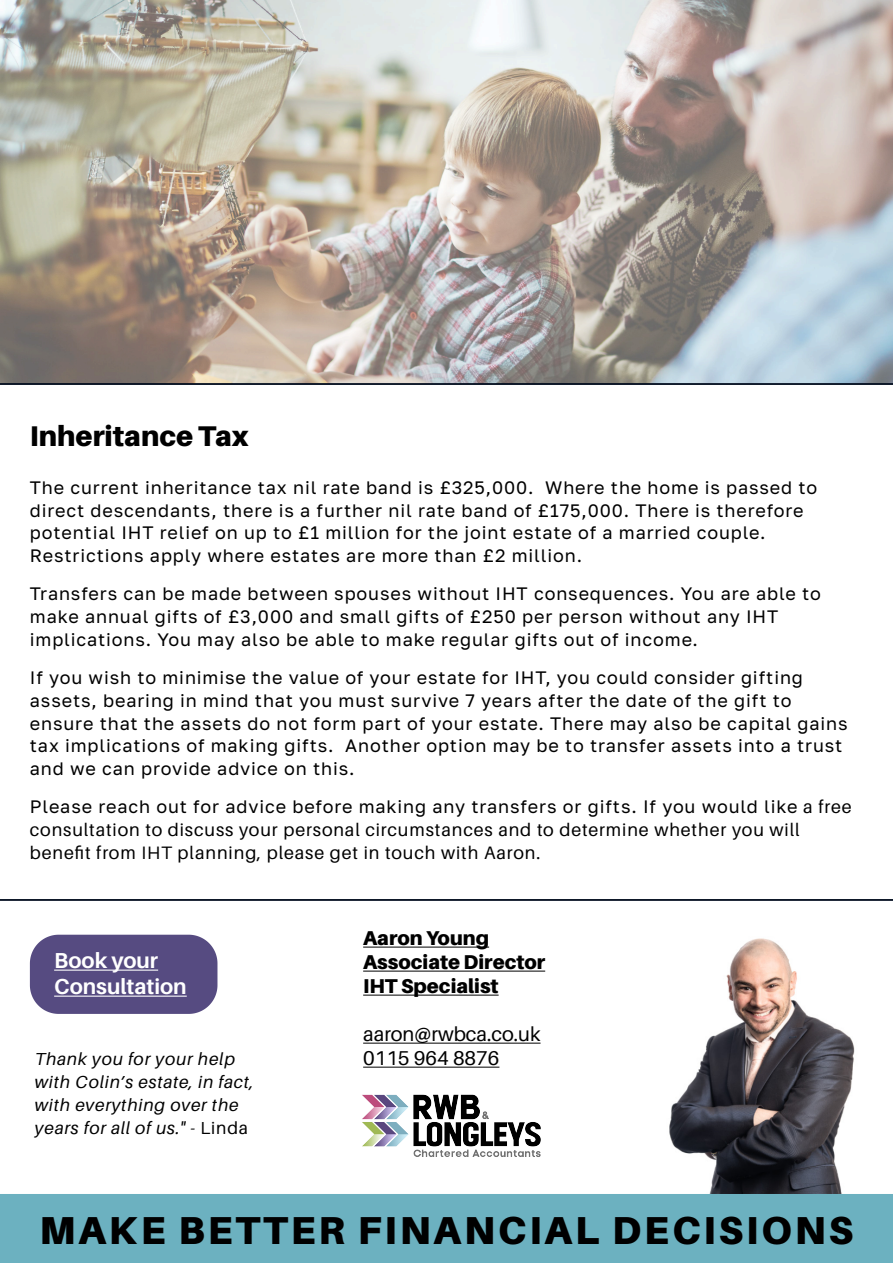
<style>
.page{position:relative;width:893px;height:1263px;background:#fff}
.page>*{position:absolute;margin:0;border:0;box-sizing:border-box;transform-origin:0 0}
.t1{font:900 39px "Aileron";letter-spacing:.075em;color:#000}
.t2{font:900 28.5px "Aileron";color:#000}
.t3{font:700 21.75px/26px "Aileron";color:#fff}
.t4{font:900 19.95px/24px "Aileron";color:#000}
.t5{font:19.95px/24px "Aileron";color:#000}
.t6{font:18px/22.8px "Golos Text";letter-spacing:.05em;color:#000}
.t7{font:18px/22.8px "Aileron";letter-spacing:.05em;color:#000}
.t8{font:italic 17.4px/23.2px "Aileron";letter-spacing:.05em;color:#000}
.s1{font-family:"Aileron"}
.s2{font-style:normal}
</style>
<div class="page">
<img style="left:0;top:0;width:893px;height:383px">
<hr style="left:0;top:899px;width:893px;height:2px;background:#000b1d">
<img style="left:669px;top:938px;width:186px;height:256px">
<hr style="left:363px;top:946px;width:126px;height:1px;background:#000">
<hr style="left:363px;top:970px;width:182px;height:1px;background:#000">
<hr style="left:363px;top:994px;width:136px;height:1px;background:#000">
<hr style="left:363px;top:1043px;width:178px;height:1px;background:#000">
<hr style="left:363px;top:1067px;width:136px;height:1px;background:#000">
<img style="left:362px;top:1094px;width:179px;height:63px">
<hr style="left:0;top:383px;width:893px;height:2px;background:#000b1d">
<div style="left:0;top:1194px;width:893px;height:69px;background:#6cb1c0"></div>
<div style="left:30px;top:935px;width:187px;height:79px;background:#564b81"></div>
<hr style="left:54px;top:969px;width:104px;height:2px;background:#fff">
<hr style="left:54px;top:995px;width:133px;height:2px;background:#fff">
<h2 class="t2" style="left:30px;top:419px;width:220px">Inheritance Tax</h2>
<p class="t6" style="left:30px;top:476px;width:789px">The current inheritance tax nil rate band is £325,000. Where the home is passed to direct descendants, there is a further nil rate band of £175,000. There is therefore potential IHT relief on up to £1 million for the joint estate of a married couple.<br>Restrictions apply where estates are more than £2 million.</p>
<p class="t6" style="left:30px;top:582px;width:793px">Transfers can be made between spouses without IHT consequences. You are able to make annual gifts of £3,000 and small gifts of £250 per person without any IHT implications. You may also be able to make regular gifts out of income.</p>
<p class="t6" style="left:30px;top:666px;width:819px">If you wish to minimise the value of your estate for IHT, you could consider gifting assets, bearing in mind that you must survive 7 years after the date of the gift to ensure that the assets do not form part of your estate. There may also be capital gains tax implications of making gifts. Another option may be to transfer assets into a trust and we can provide advice on this.</p>
<p class="t6" style="left:30px;top:795px;width:823px">Please reach out for advice before making any transfers or gifts. If you would like <span class="s1">a free</span></p>
<p class="t7" style="left:30px;top:818px;width:771px">consultation to discuss your personal circumstances and to determine whether you will benefit from IHT planning, please get in touch with Aaron.</p>
<p class="t3" style="left:54px;top:947px;width:134px">Book your<br>Consultation</p>
<p class="t8" style="left:35px;top:1047px;width:221px">Thank you for your help with Colin’s estate, in fact, with everything over the years for all of us." - <span class="s2">Linda</span></p>
<p class="t4" style="left:363px;top:926px;width:184px">Aaron Young<br>Associate Director<br>IHT Specialist</p>
<p class="t5" style="left:363px;top:1022px;width:179px">aaron@rwbca.co.uk<br>0115 964 8876</p>
<h1 class="t1" style="left:40px;top:1207px;width:815px">MAKE BETTER FINANCIAL DECISIONS</h1>
<p class="t7" style="left:35px;top:1212px;width:22px">05</p>
</div>
